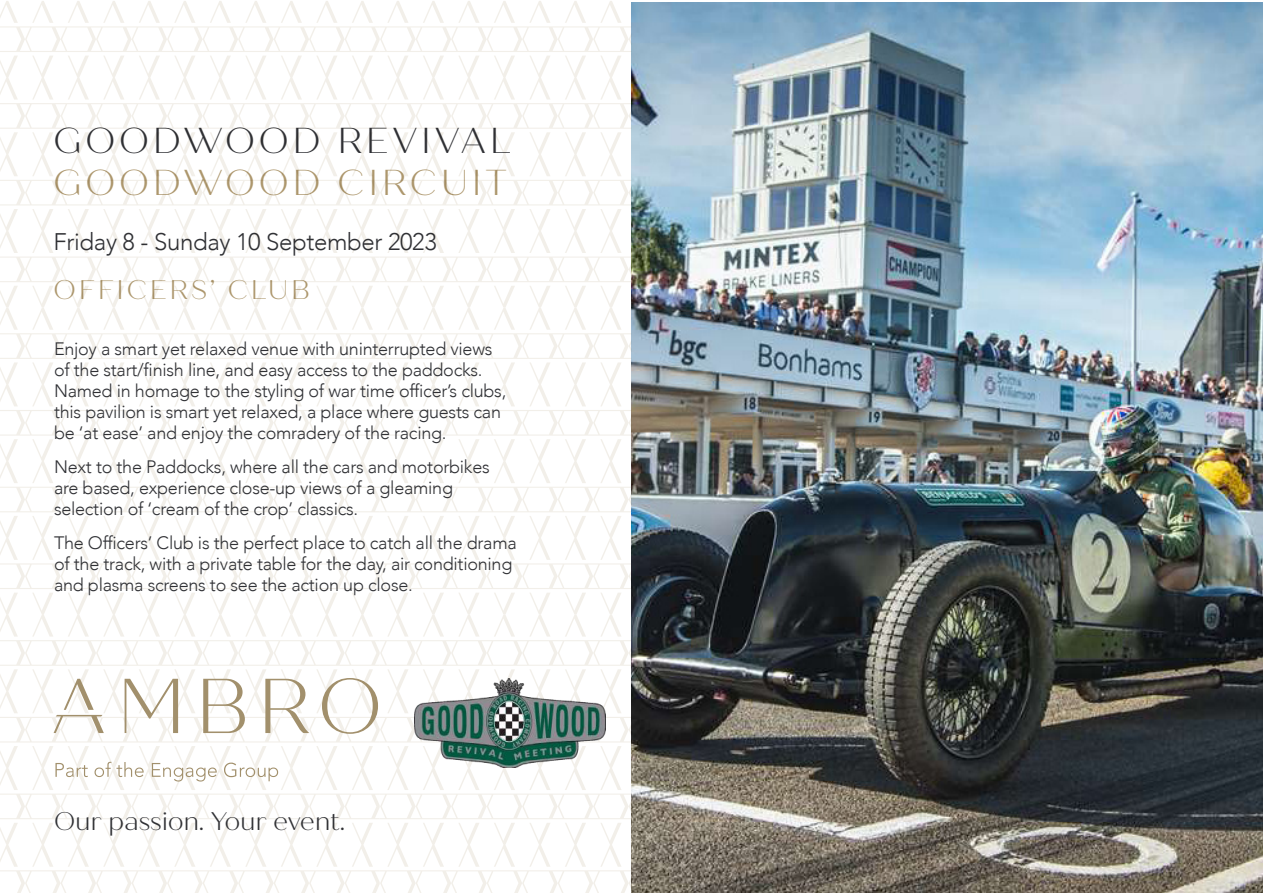
<style>
.page{position:relative;width:1263px;height:893px;background:#fff}
.page>*{position:absolute;margin:0;border:0;box-sizing:border-box;transform-origin:0 0}
.t1{font:300 36px "Quiche Sans";letter-spacing:.1em;color:#303135}
.t2{font:300 36px "Quiche Sans";letter-spacing:.1em;color:#ad976d}
.t3{font:300 27px "Quiche Sans";letter-spacing:.1em;color:#ad976d}
.t4{font:300 25.5px "Quiche Sans";letter-spacing:-.015em;color:#303135}
.t5{font:300 24px "Avenir";letter-spacing:-.015em;color:#303135}
.t6{font:300 18px/21px "Avenir";letter-spacing:-.015em;color:#303135}
</style>
<div class="page">
<img style="left:631px;top:2px;width:632px;height:891px">
<svg style="left:0;top:333px;width:631px;height:560px"></svg>
<svg style="left:0;top:333px;width:586px;height:304px"></svg>
<svg style="left:0;top:1px;width:631px;height:329px"></svg>
<svg style="left:54px;top:679px;width:50px;height:54px"></svg>
<svg style="left:125px;top:679px;width:53px;height:54px"></svg>
<svg style="left:203px;top:679px;width:42px;height:54px"></svg>
<svg style="left:265px;top:679px;width:44px;height:54px"></svg>
<svg style="left:322px;top:678px;width:56px;height:56px"></svg>
<svg style="left:55px;top:763px;width:33px;height:14px"></svg>
<svg style="left:95px;top:762px;width:49px;height:15px"></svg>
<svg style="left:152px;top:763px;width:65px;height:18px"></svg>
<svg style="left:224px;top:763px;width:54px;height:18px"></svg>
<img style="left:415px;top:678px;width:191px;height:89px">
<h1 class="t1" style="left:54px;top:128px;width:459px">GOODWOOD REVIVAL</h1>
<h1 class="t2" style="left:54px;top:170px;width:455px">GOODWOOD CIRCUIT</h1>
<h3 class="t5" style="left:54px;top:232px;width:385px">Friday 8 - Sunday 10 September 2023</h3>
<h2 class="t3" style="left:54px;top:280px;width:257px">OFFICERS’ CLUB</h2>
<p class="t6" style="left:54px;top:340px;width:454px">Enjoy a smart yet relaxed venue with uninterrupted views of the start/finish line, and easy access to the paddocks.<br>Named in homage to the styling of war time officer’s clubs, this pavilion is smart yet relaxed, a place where guests can be ‘at ease’ and enjoy the comradery of the racing.</p>
<p class="t6" style="left:54px;top:458px;width:437px">Next to the Paddocks, where all the cars and motorbikes are based, experience close-up views of a gleaming selection of ‘cream of the crop’ classics.</p>
<p class="t6" style="left:54px;top:534px;width:464px">The Officers’ Club is the perfect place to catch all the drama of the track, with a private table for the day, air conditioning and plasma screens to see the action up close.</p>
<h3 class="t4" style="left:54px;top:811px;width:293px">Our passion. Your event.</h3>
</div>
